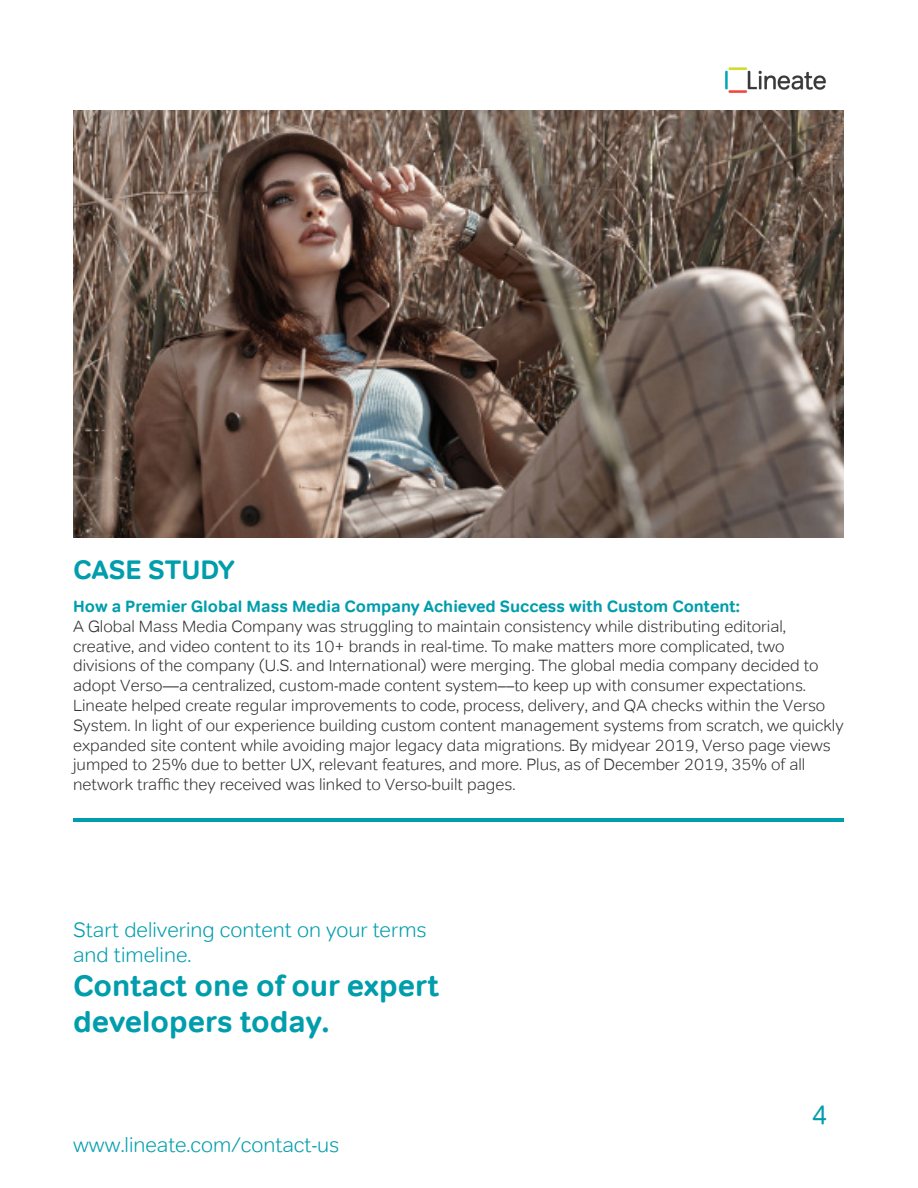
<style>
.page{position:relative;width:918px;height:1188px;background:#fff}
.page>*{position:absolute;margin:0;border:0;box-sizing:border-box;transform-origin:0 0}
.t1{font:700 30px/36px "Tondo";color:#009dac}
.t2{font:700 27px "Tondo";color:#009dac}
.t3{font:27px "Tondo";color:#009dac}
.t4{font:300 21px/25.2px "Tondo";color:#009dac}
.t5{font:300 16.5px/19.8px "Tondo";color:#333335}
.t6{font:700 16.5px "Tondo";color:#009dac}
</style>
<div class="page">
<img style="left:707px;top:67px;width:136px;height:44px">
<hr style="left:73px;top:818px;width:770px;height:4px;background:#009dac">
<img style="left:73px;top:111px;width:770px;height:426px">
<p class="t2" style="left:73px;top:553px;width:163px">CASE STUDY</p>
<p class="t6" style="left:73px;top:596px;width:668px">How a Premier Global Mass Media Company Achieved Success with Custom Content:</p>
<p class="t5" style="left:73px;top:616px;width:714px">A Global Mass Media Company was struggling to maintain consistency while distributing editorial,</p>
<p class="t5" style="left:73px;top:636px;width:713px">creative, and video content to its 10+ brands in real-time. To make matters more complicated, two</p>
<p class="t5" style="left:73px;top:656px;width:772px">divisions of the company (U.S. and International) were merging. The global media company decided to adopt Verso––a centralized, custom-made content system––to keep up with consumer expectations.<br>Lineate helped create regular improvements to code, process, delivery, and QA checks within the Verso System. In light of our experience building custom content management systems from scratch, we quickly expanded site content while avoiding major legacy data migrations. By midyear 2019, Verso page views jumped to 25% due to better UX, relevant features, and more. Plus, as of December 2019, 35% of all</p>
<p class="t5" style="left:73px;top:775px;width:444px">network traffic they received was linked to Verso-built pages.</p>
<p class="t4" style="left:73px;top:917px;width:355px">Start delivering content on your terms and timeline.</p>
<p class="t1" style="left:73px;top:967px;width:368px">Contact one of our expert developers today.</p>
<p class="t4" style="left:73px;top:1132px;width:268px">www.lineate.com/contact-us</p>
<p class="t3" style="left:812px;top:1099px;width:16px">4</p>
</div>
